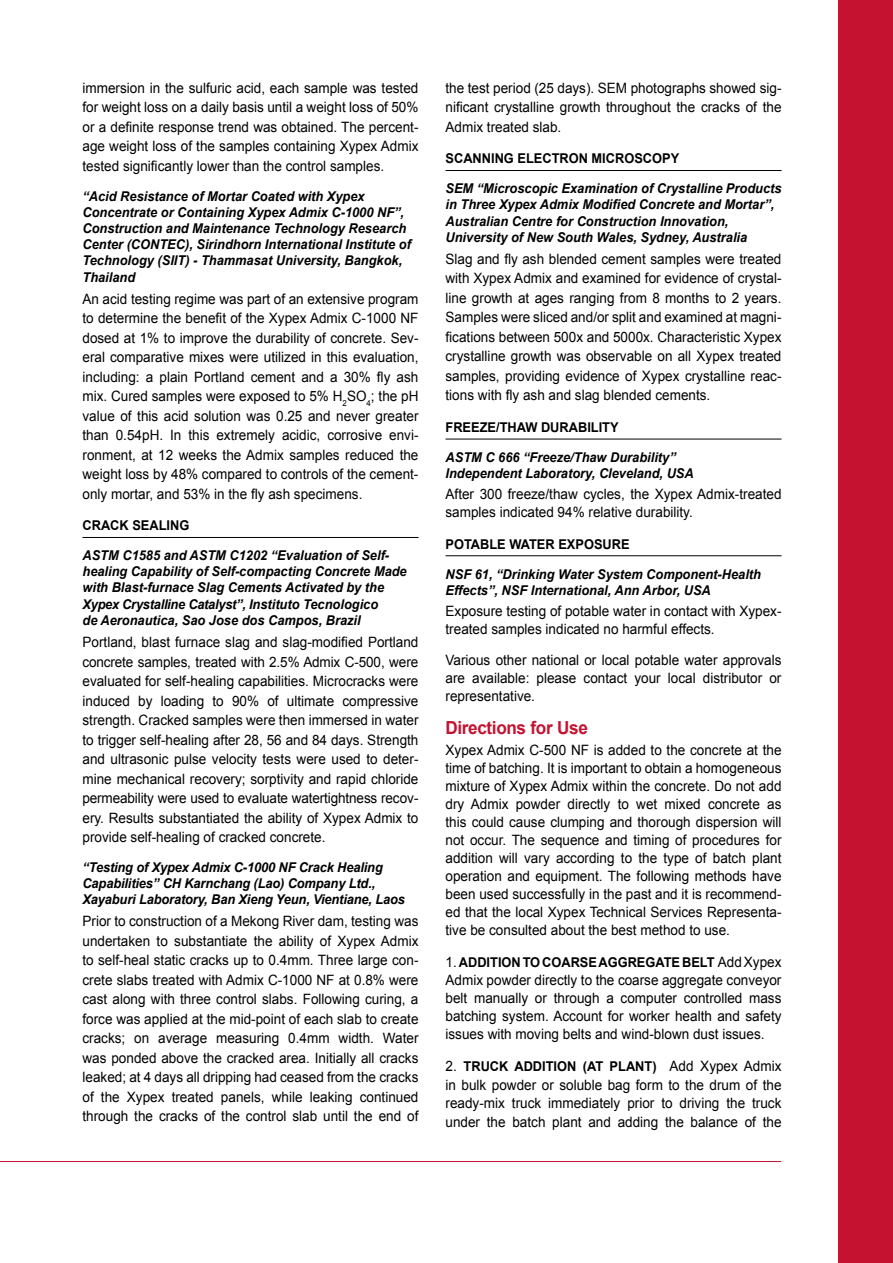
<style>
.page{position:relative;width:893px;height:1263px;background:#fff}
.page>*{position:absolute;margin:0;border:0;box-sizing:border-box;transform-origin:0 0}
.t1{font:700 18px "Arial";letter-spacing:-.02em;color:#c41230;scale:.95 1}
.t2{font:14.25px/19.5px "Arial";color:#000;text-align:justify;scale:.95 1}
.t3{font:italic 700 13.5px/16.2px "Arial";color:#000;scale:.95 1}
.t4{font:700 13.5px "Arial";color:#000;scale:.95 1}
.s1{font-weight:400;font-size:14.25px}
</style>
<div class="page">
<hr style="left:82px;top:537px;width:336px;height:1px;background:#000">
<hr style="left:446px;top:170px;width:336px;height:1px;background:#000">
<hr style="left:446px;top:439px;width:336px;height:1px;background:#000">
<hr style="left:446px;top:555px;width:336px;height:1px;background:#000">
<hr style="left:0;top:1161px;width:781px;height:1px;background:#c41230">
<div style="left:839px;top:0;width:54px;height:1263px;background:#c41230"></div>
<p class="t2" style="left:82px;top:78px;width:355px">immersion in the sulfuric acid, each sample was tested for weight loss on a daily basis until a weight loss of 50% or a definite response trend was obtained. The percent&shy;age weight loss of the samples containing Xypex Admix tested significantly lower than the control samples.</p>
<p class="t3" style="left:82px;top:188px;width:347px">“Acid Resistance of Mortar Coated with Xypex Concentrate or Containing Xypex Admix C-1000 NF”, Construction and Maintenance Technology Research Center (CONTEC), Sirindhorn International Institute of Technology (SIIT) - Thammasat University, Bangkok, Thailand</p>
<p class="t2" style="left:82px;top:289px;width:355px">An acid testing regime was part of an extensive program to determine the benefit of the Xypex Admix C-1000 NF dosed at 1% to improve the durability of concrete. Sev&shy;eral comparative mixes were utilized in this evaluation, including: a plain Portland cement and a 30% fly ash mix. Cured samples were exposed to 5% H<sub>2</sub>SO<sub>4</sub>; the pH value of this acid solution was 0.25 and never greater than 0.54pH. In this extremely acidic, corrosive envi&shy;ronment, at 12 weeks the Admix samples reduced the weight loss by 48% compared to controls of the cement&shy;only mortar, and 53% in the fly ash specimens.</p>
<p class="t4" style="left:82px;top:517px;width:114px">CRACK SEALING</p>
<p class="t3" style="left:82px;top:548px;width:343px">ASTM C1585 and ASTM C1202 “Evaluation of Self&shy;healing Capability of Self-compacting Concrete Made with Blast-furnace Slag Cements Activated by the Xypex Crystalline Catalyst”, Instituto Tecnologico<br>de Aeronautica, Sao Jose dos Campos, Brazil</p>
<p class="t2" style="left:82px;top:632px;width:355px">Portland, blast furnace slag and slag-modified Portland concrete samples, treated with 2.5% Admix C-500, were evaluated for self-healing capabilities. Microcracks were induced by loading to 90% of ultimate compressive strength. Cracked samples were then immersed in water to trigger self-healing after 28, 56 and 84 days. Strength and ultrasonic pulse velocity tests were used to deter&shy;mine mechanical recovery; sorptivity and rapid chloride permeability were used to evaluate watertightness recov&shy;ery. Results substantiated the ability of Xypex Admix to provide self-healing of cracked concrete.</p>
<p class="t3" style="left:82px;top:859px;width:341px">“Testing of Xypex Admix C-1000 NF Crack Healing<br>Capabilities” CH Karnchang (Lao) Company Ltd.,<br>Xayaburi Laboratory, Ban Xieng Yeun, Vientiane, Laos</p>
<p class="t2" style="left:82px;top:912px;width:355px">Prior to construction of a Mekong River dam, testing was undertaken to substantiate the ability of Xypex Admix to self-heal static cracks up to 0.4mm. Three large con&shy;crete slabs treated with Admix C-1000 NF at 0.8% were cast along with three control slabs. Following curing, a force was applied at the mid-point of each slab to create cracks; on average measuring 0.4mm width. Water was ponded above the cracked area. Initially all cracks leaked; at 4 days all dripping had ceased from the cracks of the Xypex treated panels, while leaking continued through the cracks of the control slab until the end of</p>
<p class="t2" style="left:446px;top:78px;width:355px">the test period (25 days). SEM photographs showed sig&shy;nificant crystalline growth throughout the cracks of the Admix treated slab.</p>
<p class="t4" style="left:446px;top:150px;width:248px">SCANNING ELECTRON MICROSCOPY</p>
<p class="t3" style="left:446px;top:181px;width:355px">SEM “Microscopic Examination of Crystalline Products in Three Xypex Admix Modified Concrete and Mortar”, Australian Centre for Construction Innovation, University of New South Wales, Sydney, Australia</p>
<p class="t2" style="left:446px;top:249px;width:355px">Slag and fly ash blended cement samples were treated with Xypex Admix and examined for evidence of crystal&shy;line growth at ages ranging from 8 months to 2 years.<br>Samples were sliced and/or split and examined at magni&shy;fications between 500x and 5000x. Characteristic Xypex crystalline growth was observable on all Xypex treated samples, providing evidence of Xypex crystalline reac&shy;tions with fly ash and slag blended cements.</p>
<p class="t4" style="left:446px;top:418px;width:184px">FREEZE/THAW DURABILITY</p>
<p class="t3" style="left:446px;top:449px;width:263px">ASTM C 666 “Freeze/Thaw Durability”<br>Independent Laboratory, Cleveland, USA</p>
<p class="t2" style="left:446px;top:485px;width:355px;line-height:18px">After 300 freeze/thaw cycles, the Xypex Admix-treated samples indicated 94% relative durability.</p>
<p class="t4" style="left:446px;top:535px;width:195px">POTABLE WATER EXPOSURE</p>
<p class="t3" style="left:446px;top:566px;width:334px">NSF 61, “Drinking Water System Component-Health<br>Effects”, NSF International, Ann Arbor, USA</p>
<p class="t2" style="left:446px;top:602px;width:355px;line-height:18px">Exposure testing of potable water in contact with Xypex&shy;treated samples indicated no harmful effects.</p>
<p class="t2" style="left:446px;top:651px;width:355px;line-height:18px">Various other national or local potable water approvals are available: please contact your local distributor or representative.</p>
<p class="t1" style="left:446px;top:716px;width:151px">Directions for Use</p>
<p class="t2" style="left:446px;top:741px;width:355px;line-height:18px">Xypex Admix C-500 NF is added to the concrete at the time of batching. It is important to obtain a homogeneous mixture of Xypex Admix within the concrete. Do not add dry Admix powder directly to wet mixed concrete as this could cause clumping and thorough dispersion will not occur. The sequence and timing of procedures for addition will vary according to the type of batch plant operation and equipment. The following methods have been used successfully in the past and it is recommend&shy;ed that the local Xypex Technical Services Representa&shy;tive be consulted about the best method to use.</p>
<p class="t4" style="left:446px;top:953px;width:355px"><span class="s1">1.</span> ADDITION TO COARSE AGGREGATE BELT <span class="s1">Add Xypex</span></p>
<p class="t2" style="left:446px;top:971px;width:355px;line-height:18px">Admix powder directly to the coarse aggregate conveyor belt manually or through a computer controlled mass batching system. Account for worker health and safety issues with moving belts and wind-blown dust issues.</p>
<p class="t4" style="left:446px;top:1057px;width:355px"><span class="s1">2.</span> TRUCK ADDITION (AT PLANT) <span class="s1">Add Xypex Admix</span></p>
<p class="t2" style="left:446px;top:1075px;width:355px;line-height:18.8px">in bulk powder or soluble bag form to the drum of the ready-mix truck immediately prior to driving the truck under the batch plant and adding the balance of the</p>
</div>
